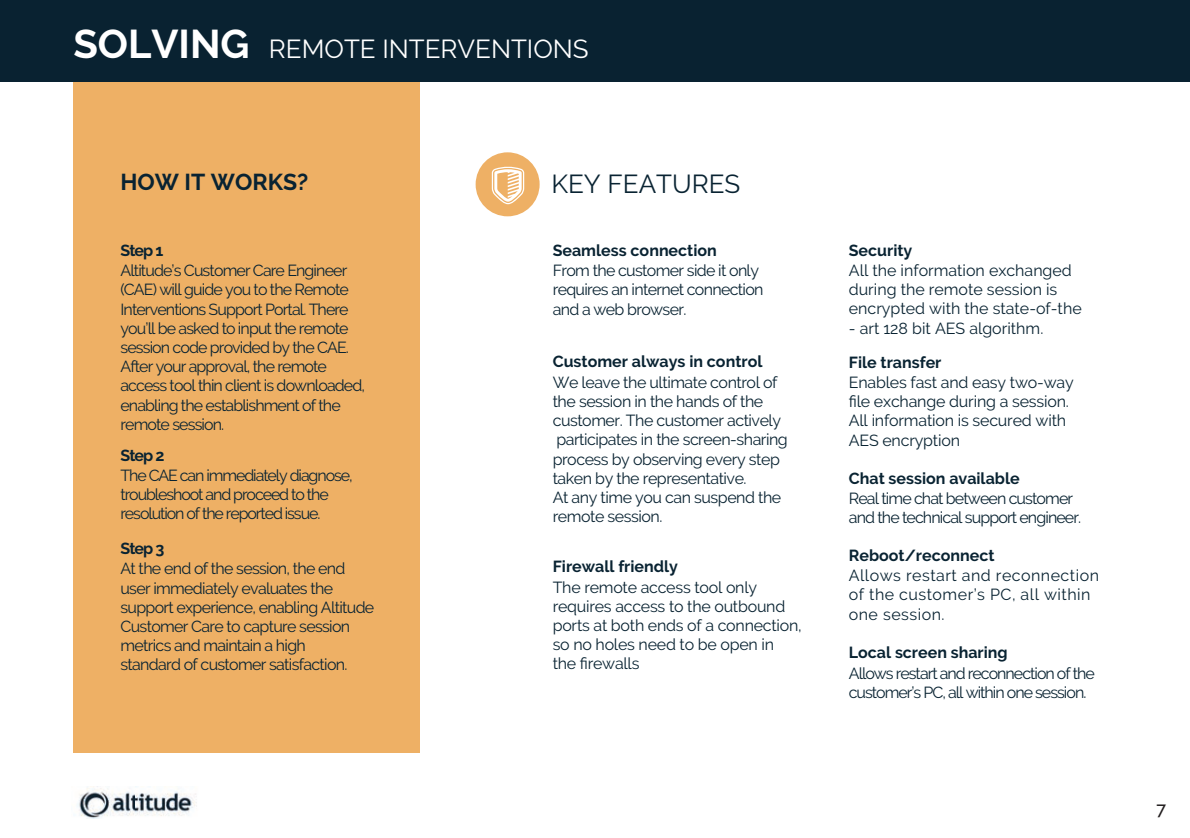
<style>
.page{position:relative;width:1190px;height:838px;background:#fff}
.page>*{position:absolute;margin:0;border:0;box-sizing:border-box;transform-origin:0 0}
.t1{font:26px "Raleway";color:#fff}
.t2{font:26px "Raleway";color:#092332}
.t3{font:700 23px "Raleway";color:#092332}
.t4{font:500 18px "Raleway";color:#211d1e}
.t5{font:16px/19.2px "Raleway";letter-spacing:-.045em;color:#092332}
.t6{font:700 16px "Raleway";color:#092332}
.t7{font:16px/19.2px "Raleway";letter-spacing:-.015em;color:#092332}
.t8{font:16px/19.2px "Raleway";color:#092332}
.t9{font:16px/19.2px "Raleway";letter-spacing:-.01em;color:#092332}
.t10{font:16px/19.2px "Raleway";letter-spacing:-.07em;color:#092332}
.t11{font:16px/19.2px "Raleway";letter-spacing:.03em;color:#092332}
.s1{font-weight:700;font-size:40px}
</style>
<div class="page">
<img style="left:77px;top:786px;width:120px;height:33px">
<div style="left:73px;top:75px;width:347px;height:678px;background:#eeb065"></div>
<div style="left:0;top:0;width:1190px;height:82px;background:#092231"></div>
<div style="left:476px;top:152px;width:64px;height:64px;background:#eeb065;border-radius:50%"></div>
<svg style="left:492px;top:166px;width:32px;height:38px"></svg>
<h1 class="t1" style="left:73px;top:34px;width:517px"><span class="s1">SOLVING</span> REMOTE INTERVENTIONS</h1>
<h2 class="t3" style="left:120px;top:169px;width:189px">HOW IT WORKS?</h2>
<p class="t6" style="left:120px;top:241px;width:44px">Step 1</p>
<p class="t5" style="left:120px;top:261px;width:246px">Altitude’s Customer Care Engineer (CAE) will guide you to the Remote<br>Interventions Support Portal. There you’ll be asked to input the remote session code provided by the CAE.<br>After your approval, the remote access tool thin client is downloaded, enabling the establishment of the remote session.</p>
<p class="t6" style="left:120px;top:446px;width:46px">Step 2</p>
<p class="t10" style="left:120px;top:466px;width:234px">The CAE can immediately diagnose, troubleshoot and proceed to the resolution of the reported issue.</p>
<p class="t6" style="left:120px;top:539px;width:45px">Step 3</p>
<p class="t5" style="left:120px;top:559px;width:255px">At the end of the session, the end user immediately evaluates the support experience, enabling Altitude Customer Care to capture session metrics and maintain a high<br>standard of customer satisfaction.</p>
<h1 class="t2" style="left:551px;top:169px;width:190px">KEY FEATURES</h1>
<p class="t6" style="left:553px;top:241px;width:166px">Seamless connection</p>
<p class="t5" style="left:553px;top:261px;width:212px">From the customer side it only requires an internet connection and a web browser.</p>
<p class="t6" style="left:553px;top:353px;width:211px">Customer always in control</p>
<p class="t5" style="left:553px;top:372px;width:237px">We leave the ultimate control of the session in the hands of the customer. The customer actively participates in the screen-sharing process by observing every step taken by the representative.<br>At any time you can suspend the remote session.</p>
<p class="t6" style="left:553px;top:558px;width:127px">Firewall friendly</p>
<p class="t7" style="left:553px;top:577px;width:251px">The remote access tool only requires access to the outbound ports at both ends of a connection, so no holes need to be open in<br>the firewalls</p>
<p class="t6" style="left:849px;top:241px;width:65px">Security</p>
<p class="t8" style="left:849px;top:261px;width:234px">All the information exchanged during the remote session is encrypted with the state-of-the</p>
<p class="t8" style="left:849px;top:318px;width:196px">- art 128 bit AES algorithm.</p>
<p class="t6" style="left:849px;top:353px;width:94px">File transfer</p>
<p class="t9" style="left:849px;top:373px;width:226px">Enables fast and easy two-way file exchange during a session.<br>All information is secured with<br>AES encryption</p>
<p class="t6" style="left:849px;top:469px;width:172px">Chat session available</p>
<p class="t5" style="left:849px;top:489px;width:234px">Real time chat between customer and the technical support engineer.</p>
<p class="t6" style="left:849px;top:546px;width:147px">Reboot/reconnect</p>
<p class="t11" style="left:849px;top:566px;width:252px">Allows restart and reconnection of the customer’s PC, all within one session.</p>
<p class="t6" style="left:849px;top:644px;width:160px">Local screen sharing</p>
<p class="t5" style="left:849px;top:664px;width:248px">Allows restart and reconnection of the customer’s PC, all within one session.</p>
<p class="t4" style="left:1156px;top:798px;width:11px">7</p>
</div>
